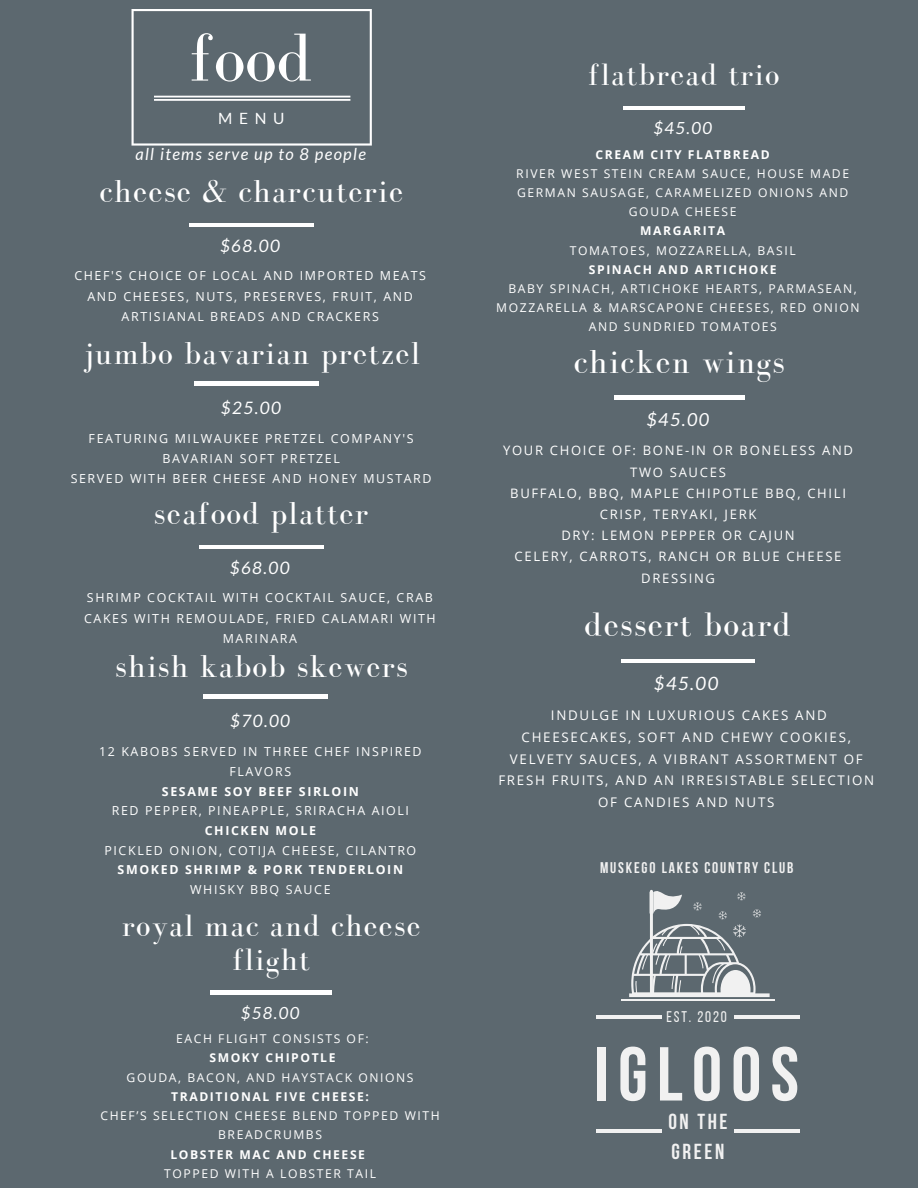
<style>
.page{position:relative;width:918px;height:1188px;background:#5c686f}
.page>*{position:absolute;margin:0;border:0;box-sizing:border-box;transform-origin:0 0}
.t1{font:700 76.2px "Bebas Neue";letter-spacing:.12em;color:#f1f1f1}
.t2{font:69.9px "Bodoni FLF";color:#fff}
.t3{font:34.95px "Bodoni FLF";letter-spacing:.04em;color:#fff}
.t4{font:34.2px "Bodoni FLF";letter-spacing:.04em;color:#fff}
.t5{font:32.7px "Bodoni FLF";letter-spacing:.04em;color:#fff}
.t6{font:32.55px "Bodoni FLF";letter-spacing:.04em;color:#fff}
.t7{font:31.8px/34px "Bodoni FLF";letter-spacing:.04em;color:#fff;text-align:center}
.t8{font:700 21.75px/29.8px "Bebas Neue";letter-spacing:.12em;color:#f1f1f1}
.t9{font:italic 18.3px "Lato";color:#fff}
.t10{font:italic 18px "Lato";color:#fff}
.t11{font:italic 17.1px "Lato";letter-spacing:.08em;color:#fff}
.t12{font:italic 16.65px "Lato";letter-spacing:.08em;color:#fff}
.t13{font:italic 16.5px "Lato";letter-spacing:.08em;color:#fff}
.t14{font:15.6px "Lato";color:#fff}
.t15{font:700 15.45px "Bebas Neue";letter-spacing:.12em;color:#f1f1f1}
.t16{font:15.45px "Bebas Neue";letter-spacing:.12em;color:#f1f1f1}
.t17{font:13.35px/21.6px "Open Sans";letter-spacing:.13em;color:#fff;text-align:center}
.t18{font:13.05px/21.1px "Open Sans";letter-spacing:.13em;color:#fff;text-align:center}
.t19{font:12.45px/20.2px "Open Sans";letter-spacing:.13em;color:#fff;text-align:center}
.t20{font:700 12.45px "Open Sans";letter-spacing:.13em;color:#fff}
.t21{font:12.15px/19.2px "Open Sans";letter-spacing:.13em;color:#fff;text-align:center}
.t22{font:700 12.15px "Open Sans";letter-spacing:.13em;color:#fff}
</style>
<div class="page">
<svg style="left:132px;top:9px;width:240px;height:137px"></svg>
<hr style="left:199px;top:545px;width:125px;height:4px;background:#fff">
<hr style="left:623px;top:106px;width:122px;height:3px;background:#fff">
<hr style="left:614px;top:395px;width:131px;height:4px;background:#fff">
<hr style="left:194px;top:382px;width:125px;height:3px;background:#fff">
<hr style="left:189px;top:223px;width:125px;height:4px;background:#fff">
<hr style="left:734px;top:1015px;width:65px;height:4px;background:#f1f1f1">
<hr style="left:597px;top:1015px;width:65px;height:4px;background:#f1f1f1">
<hr style="left:734px;top:1129px;width:65px;height:4px;background:#f1f1f1">
<hr style="left:597px;top:1129px;width:65px;height:4px;background:#f1f1f1">
<hr style="left:621px;top:999px;width:154px;height:2px;background:#f1f1f1">
<svg style="left:629px;top:889px;width:141px;height:108px"></svg>
<hr style="left:203px;top:695px;width:125px;height:3px;background:#fff">
<hr style="left:621px;top:659px;width:133px;height:4px;background:#fff">
<hr style="left:211px;top:991px;width:121px;height:3px;background:#fff">
<p class="t2" style="left:190px;top:20px;width:124px">food</p>
<p class="t14" style="left:218px;top:109px;width:68px">MENU</p>
<p class="t13" style="left:135px;top:143px;width:232px">all items serve up to 8 people</p>
<p class="t5" style="left:99px;top:173px;width:305px">cheese &amp; charcuterie</p>
<p class="t11" style="left:220px;top:235px;width:62px">$68.00</p>
<p class="t19" style="left:74px;top:265px;width:353px">CHEF'S CHOICE OF LOCAL AND IMPORTED MEATS<br>AND CHEESES, NUTS, PRESERVES, FRUIT, AND<br>ARTISIANAL BREADS AND CRACKERS</p>
<p class="t5" style="left:84px;top:335px;width:337px">jumbo bavarian pretzel</p>
<p class="t11" style="left:221px;top:397px;width:62px">$25.00</p>
<p class="t19" style="left:89px;top:428px;width:327px">FEATURING MILWAUKEE PRETZEL COMPANY'S<br>BAVARIAN SOFT PRETZEL</p>
<p class="t19" style="left:71px;top:468px;width:363px">SERVED WITH BEER CHEESE AND HONEY MUSTARD</p>
<p class="t5" style="left:154px;top:495px;width:216px">seafood platter</p>
<p class="t11" style="left:230px;top:557px;width:62px">$68.00</p>
<p class="t19" style="left:84px;top:588px;width:353px">SHRIMP COCKTAIL WITH COCKTAIL SAUCE, CRAB<br>CAKES WITH REMOULADE, FRIED CALAMARI WITH<br>MARINARA</p>
<p class="t6" style="left:115px;top:648px;width:294px">shish kabob skewers</p>
<p class="t11" style="left:230px;top:710px;width:61px">$70.00</p>
<p class="t19" style="left:99px;top:742px;width:324px;line-height:19.6px">12 KABOBS SERVED IN THREE CHEF INSPIRED<br>FLAVORS</p>
<p class="t20" style="left:162px;top:782px;width:198px">SESAME SOY BEEF SIRLOIN</p>
<p class="t19" style="left:112px;top:800px;width:299px">RED PEPPER, PINEAPPLE, SRIRACHA AIOLI</p>
<p class="t20" style="left:205px;top:822px;width:113px">CHICKEN MOLE</p>
<p class="t19" style="left:104px;top:840px;width:313px">PICKLED ONION, COTIJA CHEESE, CILANTRO</p>
<p class="t20" style="left:118px;top:861px;width:287px">SMOKED SHRIMP &amp; PORK TENDERLOIN</p>
<p class="t19" style="left:190px;top:879px;width:142px">WHISKY BBQ SAUCE</p>
<p class="t7" style="left:122px;top:908px;width:300px">royal mac and cheese flight</p>
<p class="t12" style="left:241px;top:1003px;width:60px">$58.00</p>
<p class="t21" style="left:176px;top:1029px;width:194px">EACH FLIGHT CONSISTS OF:</p>
<p class="t22" style="left:209px;top:1049px;width:128px">SMOKY CHIPOTLE</p>
<p class="t21" style="left:127px;top:1067px;width:289px">GOUDA, BACON, AND HAYSTACK ONIONS</p>
<p class="t22" style="left:171px;top:1088px;width:199px">TRADITIONAL FIVE CHEESE:</p>
<p class="t21" style="left:101px;top:1106px;width:341px">CHEF’S SELECTION CHEESE BLEND TOPPED WITH<br>BREADCRUMBS</p>
<p class="t22" style="left:170px;top:1146px;width:196px">LOBSTER MAC AND CHEESE</p>
<p class="t21" style="left:164px;top:1163px;width:213px">TOPPED WITH A LOBSTER TAIL</p>
<p class="t7" style="left:589px;top:57px;width:192px">flatbread trio</p>
<p class="t12" style="left:653px;top:118px;width:60px">$45.00</p>
<p class="t22" style="left:596px;top:146px;width:176px">CREAM CITY FLATBREAD</p>
<p class="t21" style="left:516px;top:163px;width:334px">RIVER WEST STEIN CREAM SAUCE, HOUSE MADE<br>GERMAN SAUSAGE, CARAMELIZED ONIONS AND<br>GOUDA CHEESE</p>
<p class="t22" style="left:640px;top:222px;width:87px">MARGARITA</p>
<p class="t21" style="left:570px;top:240px;width:228px">TOMATOES, MOZZARELLA, BASIL</p>
<p class="t22" style="left:589px;top:261px;width:189px">SPINACH AND ARTICHOKE</p>
<p class="t21" style="left:509px;top:279px;width:350px">BABY SPINACH, ARTICHOKE HEARTS, PARMASEAN,</p>
<p class="t21" style="left:496px;top:298px;width:365px">MOZZARELLA &amp; MARSCAPONE CHEESES, RED ONION</p>
<p class="t21" style="left:589px;top:317px;width:189px">AND SUNDRIED TOMATOES</p>
<p class="t4" style="left:574px;top:343px;width:212px">chicken wings</p>
<p class="t10" style="left:646px;top:408px;width:64px">$45.00</p>
<p class="t18" style="left:503px;top:440px;width:352px">YOUR CHOICE OF: BONE-IN OR BONELESS AND<br>TWO SAUCES</p>
<p class="t18" style="left:510px;top:482px;width:337px">BUFFALO, BBQ, MAPLE CHIPOTLE BBQ, CHILI<br>CRISP, TERYAKI, JERK</p>
<p class="t18" style="left:561px;top:525px;width:235px">DRY: LEMON PEPPER OR CAJUN</p>
<p class="t18" style="left:515px;top:546px;width:328px">CELERY, CARROTS, RANCH OR BLUE CHEESE<br>DRESSING</p>
<p class="t3" style="left:584px;top:606px;width:208px">dessert board</p>
<p class="t9" style="left:654px;top:672px;width:66px">$45.00</p>
<p class="t17" style="left:498px;top:704px;width:377px">INDULGE IN LUXURIOUS CAKES AND CHEESECAKES, SOFT AND CHEWY COOKIES, VELVETY SAUCES, A VIBRANT ASSORTMENT OF FRESH FRUITS, AND AN IRRESISTABLE SELECTION OF CANDIES AND NUTS</p>
<p class="t15" style="left:600px;top:861px;width:195px">MUSKEGO LAKES COUNTRY CLUB</p>
<p class="t16" style="left:667px;top:1010px;width:62px">EST. 2020</p>
<p class="t1" style="left:594px;top:1043px;width:206px">IGLOOS</p>
<p class="t8" style="left:668px;top:1109px;width:61px">ON THE<br>GREEN</p>
</div>
